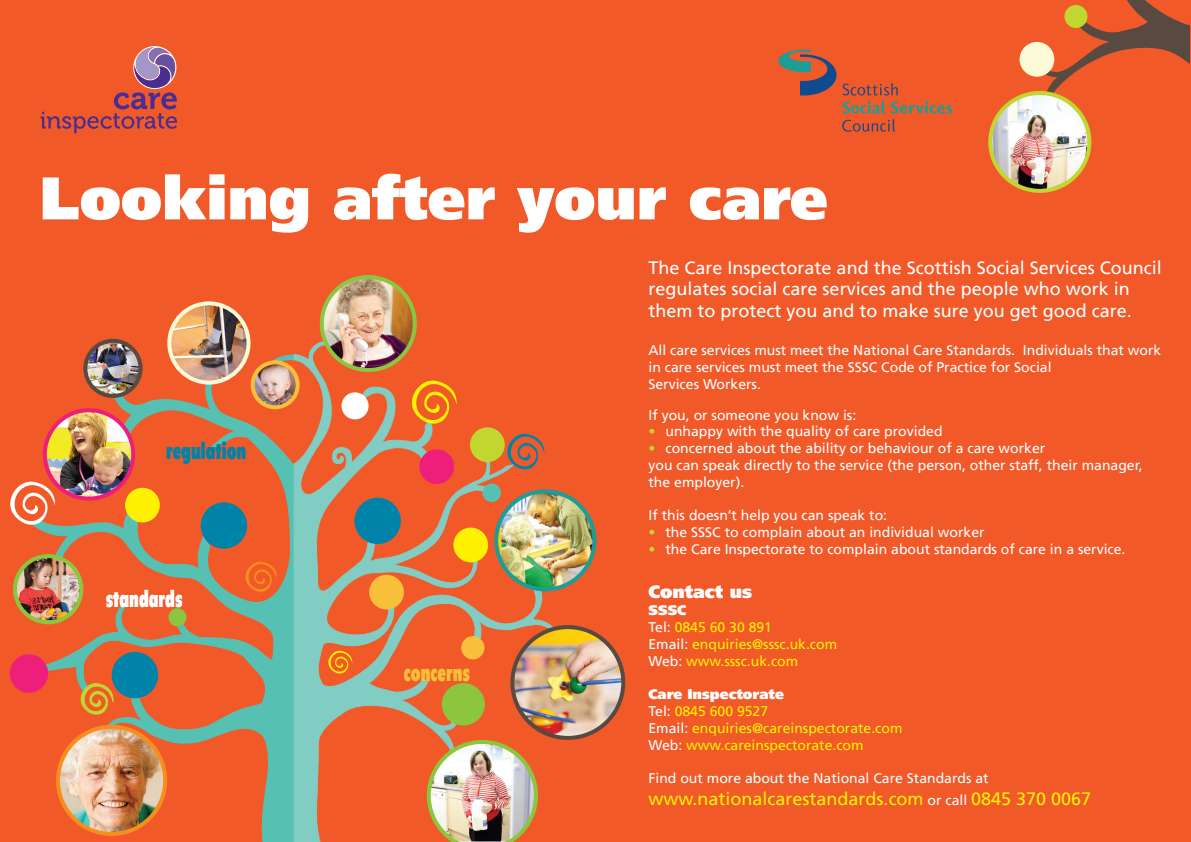
<style>
.page{position:relative;width:1191px;height:842px;background:#f15929}
.page>*{position:absolute;margin:0;border:0;box-sizing:border-box;transform-origin:0 0}
.t1{font:900 60px "Frutiger LT";color:#fff}
.t2{font:900 condensed 24px "Flyer LT";color:#0083a9}
.t3{font:900 condensed 24px "Flyer LT";color:#fff}
.t4{font:900 condensed 24px "Flyer LT";color:#f7bf3a}
.t5{font:18px/21.6px "Frutiger LT";color:#fff}
.t6{font:18px "Frutiger LT";color:#fff101}
.t7{font:900 18px "Frutiger LT";color:#fff}
.t8{font:14px/16.8px "Frutiger LT";color:#fff}
.t9{font:14px/16.8px "Frutiger LT";color:#fff101}
.s1{color:#c1d72f}
.s2{font-weight:900;color:#fff}
.s3{color:#fff}
.s4{font-size:14px;color:#fff}
</style>
<div class="page">
<svg style="left:274px;top:354px;width:19px;height:7px"></svg>
<svg style="left:26px;top:378px;width:267px;height:464px"></svg>
<svg style="left:534px;top:588px;width:28px;height:39px"></svg>
<svg style="left:293px;top:336px;width:241px;height:506px"></svg>
<img style="left:58px;top:727px;width:107px;height:107px;border-radius:54px">
<div style="left:56px;top:725px;width:111px;height:111px;border:4px solid #f68e1e;border-radius:50%"></div>
<div style="left:444px;top:685px;width:39px;height:38px;background:#8bc63e;border-radius:50%"></div>
<div style="left:442px;top:683px;width:43px;height:42px;border:4px solid #8bc63e;border-radius:50%"></div>
<div style="left:114px;top:654px;width:42px;height:42px;background:#0083a9;border-radius:50%"></div>
<div style="left:112px;top:652px;width:46px;height:46px;border:4px solid #0083a9;border-radius:50%"></div>
<div style="left:356px;top:500px;width:43px;height:42px;background:#0083a9;border-radius:50%"></div>
<div style="left:354px;top:498px;width:47px;height:46px;border:4px solid #0083a9;border-radius:50%"></div>
<svg style="left:10px;top:481px;width:46px;height:48px"></svg>
<svg style="left:411px;top:380px;width:46px;height:48px"></svg>
<div style="left:203px;top:504px;width:42px;height:43px;background:#0083a9;border-radius:50%"></div>
<div style="left:201px;top:502px;width:46px;height:47px;border:4px solid #0083a9;border-radius:50%"></div>
<div style="left:371px;top:577px;width:31px;height:30px;background:#f7bf3a;border-radius:50%"></div>
<div style="left:369px;top:575px;width:35px;height:34px;border:4px solid #f7bf3a;border-radius:50%"></div>
<div style="left:421px;top:451px;width:31px;height:31px;background:#ee1e7b;border-radius:50%"></div>
<div style="left:419px;top:449px;width:35px;height:35px;border:4px solid #ee1e7b;border-radius:50%"></div>
<div style="left:472px;top:429px;width:31px;height:31px;background:#c1d72f;border-radius:50%"></div>
<div style="left:470px;top:427px;width:35px;height:35px;border:4px solid #c1d72f;border-radius:50%"></div>
<svg style="left:506px;top:433px;width:39px;height:40px"></svg>
<div style="left:343px;top:394px;width:23px;height:23px;background:#fff;border-radius:50%"></div>
<div style="left:341px;top:392px;width:27px;height:27px;border:4px solid #fff;border-radius:50%"></div>
<div style="left:127px;top:490px;width:31px;height:30px;background:#fff101;border-radius:50%"></div>
<div style="left:125px;top:488px;width:35px;height:34px;border:4px solid #fff101;border-radius:50%"></div>
<div style="left:455px;top:530px;width:31px;height:30px;background:#fff101;border-radius:50%"></div>
<div style="left:453px;top:528px;width:35px;height:34px;border:4px solid #fff101;border-radius:50%"></div>
<svg style="left:245px;top:561px;width:32px;height:34px"></svg>
<div style="left:484px;top:485px;width:15px;height:15px;background:#56c1b3;border-radius:50%"></div>
<div style="left:482px;top:483px;width:19px;height:19px;border:4px solid #56c1b3;border-radius:50%"></div>
<svg style="left:328px;top:650px;width:24px;height:26px"></svg>
<div style="left:463px;top:638px;width:19px;height:19px;background:#f7bf3a;border-radius:50%"></div>
<div style="left:461px;top:636px;width:23px;height:23px;border:4px solid #f7bf3a;border-radius:50%"></div>
<div style="left:170px;top:610px;width:14px;height:14px;background:#8bc63e;border-radius:50%"></div>
<div style="left:168px;top:608px;width:18px;height:18px;border:4px solid #8bc63e;border-radius:50%"></div>
<div style="left:12px;top:656px;width:34px;height:35px;background:#ee1e7b;border-radius:50%"></div>
<div style="left:10px;top:654px;width:38px;height:39px;border:4px solid #ee1e7b;border-radius:50%"></div>
<svg style="left:79px;top:682px;width:34px;height:35px"></svg>
<svg style="left:41px;top:46px;width:136px;height:87px"></svg>
<svg style="left:842px;top:83px;width:70px;height:49px"></svg>
<svg style="left:778px;top:50px;width:58px;height:45px"></svg>
<svg style="left:912px;top:0;width:278px;height:193px"></svg>
<img style="left:990px;top:93px;width:99px;height:98px">
<div style="left:988px;top:91px;width:103px;height:102px;border:4px solid #c1d72f;border-radius:50%"></div>
<div style="left:1021px;top:44px;width:31px;height:31px;background:#fcfad6;border-radius:50%"></div>
<div style="left:1019px;top:42px;width:35px;height:35px;border:4px solid #fcfad6;border-radius:50%"></div>
<div style="left:1066px;top:7px;width:19px;height:19px;background:#c1d72f;border-radius:50%"></div>
<div style="left:1064px;top:5px;width:23px;height:23px;border:4px solid #c1d72f;border-radius:50%"></div>
<img style="left:427px;top:740px;width:111px;height:102px">
<img style="left:512px;top:627px;width:111px;height:110px">
<div style="left:510px;top:625px;width:115px;height:115px;border:4px solid #594a41;border-radius:50%"></div>
<img style="left:496px;top:491px;width:98px;height:98px;border-radius:49px">
<div style="left:494px;top:489px;width:102px;height:102px;border:4px solid #1c9d95;border-radius:50%"></div>
<img style="left:322px;top:277px;width:93px;height:93px;border-radius:47px">
<div style="left:320px;top:275px;width:97px;height:97px;border:4px solid #8bc63e;border-radius:50%"></div>
<img style="left:45px;top:410px;width:88px;height:89px;border-radius:44px">
<div style="left:43px;top:408px;width:92px;height:93px;border:4px solid #ee1e7b;border-radius:50%"></div>
<img style="left:15px;top:556px;width:66px;height:66px;border-radius:33px">
<div style="left:13px;top:554px;width:70px;height:70px;border:4px solid #8bc63e;border-radius:50%"></div>
<img style="left:253px;top:364px;width:45px;height:43px">
<div style="left:251px;top:360px;width:49px;height:49px;border:4px solid #f7bf3a;border-radius:50%"></div>
<img style="left:169px;top:304px;width:79px;height:79px">
<div style="left:167px;top:301px;width:83px;height:84px;border:4px solid #fcfad6;border-radius:50%"></div>
<img style="left:85px;top:341px;width:56px;height:55px;border-radius:28px">
<div style="left:83px;top:339px;width:60px;height:59px;border:4px solid #594a41;border-radius:50%"></div>
<h1 class="t1" style="left:40px;top:162px;width:789px">Looking after your care</h1>
<h2 class="t2" style="left:166px;top:436px;width:82px">regulation</h2>
<h2 class="t3" style="left:106px;top:584px;width:78px">standards</h2>
<h2 class="t4" style="left:404px;top:658px;width:68px">concerns</h2>
<p class="t5" style="left:648px;top:257px;width:515px">The Care Inspectorate and the Scottish Social Services Council regulates social care services and the people who work in them to protect you and to make sure you get good care.</p>
<p class="t8" style="left:648px;top:342px;width:514px">All care services must meet the National Care Standards. Individuals that work in care services must meet the SSSC Code of Practice for Social<br>Services Workers.</p>
<p class="t8" style="left:648px;top:406px;width:209px">If you, or someone you know is:</p>
<p class="t8" style="left:648px;top:423px;width:295px"><span class="s1">•</span> unhappy with the quality of care provided</p>
<p class="t8" style="left:648px;top:440px;width:496px"><span class="s1">•</span> concerned about the ability or behaviour of a care worker<br>you can speak directly to the service (the person, other staff, their manager, the employer).</p>
<p class="t8" style="left:648px;top:507px;width:240px">If this doesn’t help you can speak to:</p>
<p class="t8" style="left:648px;top:524px;width:337px"><span class="s1">•</span> the SSSC to complain about an individual worker</p>
<p class="t8" style="left:648px;top:541px;width:478px"><span class="s1">•</span> the Care Inspectorate to complain about standards of care in a service.</p>
<p class="t7" style="left:648px;top:581px;width:105px">Contact us</p>
<p class="t9" style="left:648px;top:602px;width:190px"><span class="s2">SSSC<br></span><span class="s3">Tel:</span> 0845 60 30 891<br><span class="s3">Email:</span> enquiries@sssc.uk.com<br><span class="s3">Web:</span> www.sssc.uk.com</p>
<p class="t9" style="left:648px;top:686px;width:255px"><span class="s2">Care Inspectorate<br></span><span class="s3">Tel:</span> 0845 600 9527<br><span class="s3">Email:</span> enquiries@careinspectorate.com<br><span class="s3">Web:</span> www.careinspectorate.com</p>
<p class="t8" style="left:648px;top:770px;width:341px">Find out more about the National Care Standards at</p>
<p class="t6" style="left:648px;top:788px;width:444px">www.nationalcarestandards.com <span class="s4">or call</span> 0845 370 0067</p>
</div>
